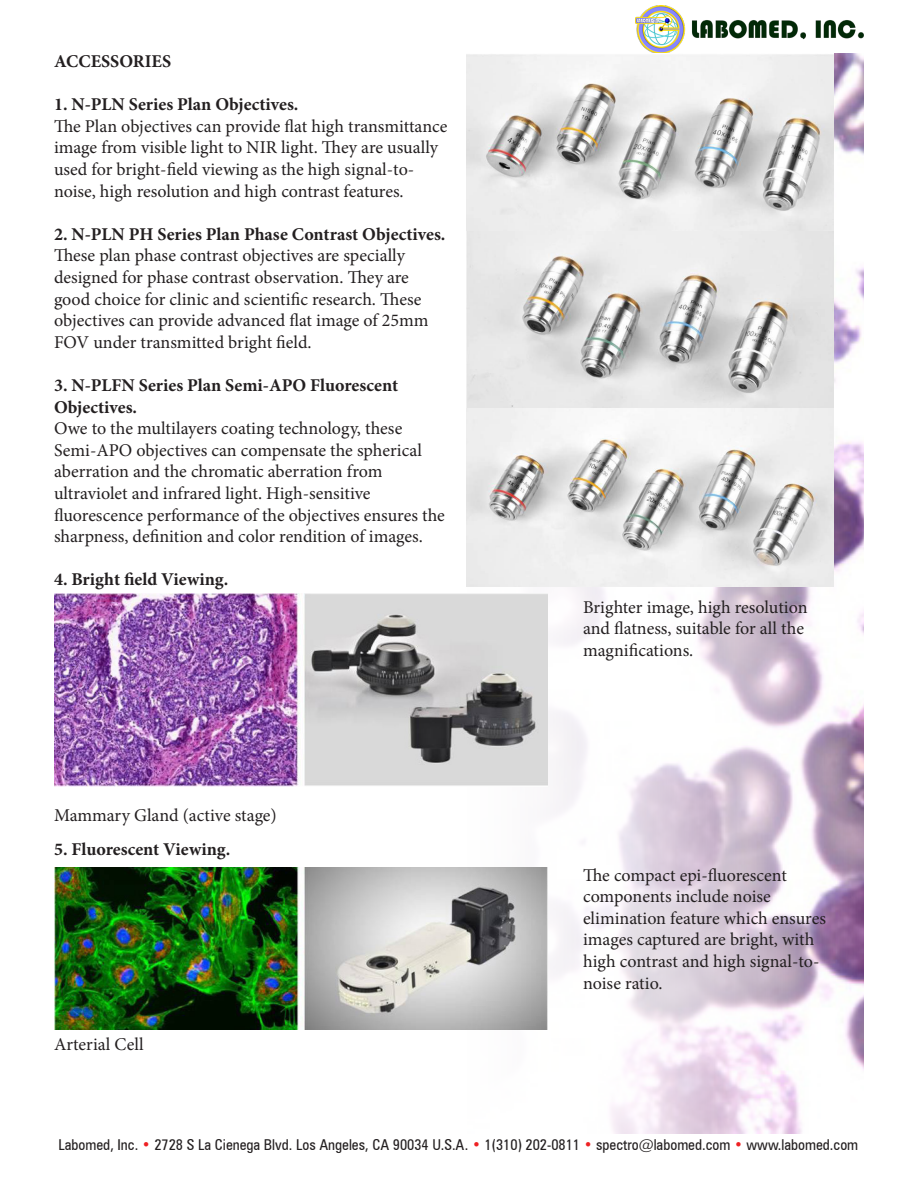
<style>
.page{position:relative;width:918px;height:1188px;background:#fff}
.page>*{position:absolute;margin:0;border:0;box-sizing:border-box;transform-origin:0 0}
.t1{font:18px/21.6px "Minion Pro";color:#231f20}
.t2{font:700 18px/21.6px "Minion Pro";color:#231f20}
.t3{font:condensed 15px "Zurich BT";color:#231f20}
.s1{color:#ee2123}
</style>
<div class="page">
<img style="left:635px;top:6px;width:229px;height:48px">
<img style="left:450px;top:54px;width:414px;height:1080px">
<img style="left:466px;top:54px;width:367px;height:532px">
<img style="left:54px;top:594px;width:493px;height:193px">
<img style="left:54px;top:867px;width:493px;height:163px">
<p class="t2" style="left:54px;top:50px;width:119px">ACCESSORIES</p>
<p class="t2" style="left:54px;top:94px;width:246px">1. N-PLN Series Plan Objectives.</p>
<p class="t1" style="left:54px;top:115px;width:395px">The Plan objectives can provide flat high transmittance image from visible light to NIR light. They are usually used for bright-field viewing as the high signal-to&shy;noise, high resolution and high contrast features.</p>
<p class="t2" style="left:54px;top:223px;width:393px">2. N-PLN PH Series Plan Phase Contrast Objectives.</p>
<p class="t1" style="left:54px;top:245px;width:376px">These plan phase contrast objectives are specially designed for phase contrast observation. They are good choice for clinic and scientific research. These objectives can provide advanced flat image of 25mm FOV under transmitted bright field.</p>
<p class="t2" style="left:54px;top:374px;width:346px">3. N-PLFN Series Plan Semi-APO Fluorescent<br>Objectives.</p>
<p class="t1" style="left:54px;top:418px;width:392px">Owe to the multilayers coating technology, these Semi-APO objectives can compensate the spherical aberration and the chromatic aberration from ultraviolet and infrared light. High-sensitive fluorescence performance of the objectives ensures the sharpness, definition and color rendition of images.</p>
<p class="t2" style="left:54px;top:569px;width:176px">4. Bright field Viewing.</p>
<p class="t1" style="left:54px;top:805px;width:224px">Mammary Gland (active stage)</p>
<p class="t2" style="left:54px;top:839px;width:178px">5. Fluorescent Viewing.</p>
<p class="t1" style="left:54px;top:1033px;width:91px">Arterial Cell</p>
<p class="t1" style="left:583px;top:596px;width:226px">Brighter image, high resolution and flatness, suitable for all the magnifications.</p>
<p class="t1" style="left:583px;top:864px;width:244px">The compact epi-fluorescent components include noise elimination feature which ensures images captured are bright, with high contrast and high signal-to&shy;noise ratio.</p>
<p class="t3" style="left:59px;top:1136px;width:801px">Labomed, Inc. <span class="s1">•</span> 2728 S La Cienega Blvd. Los Angeles, CA 90034 U.S.A. <span class="s1">•</span> 1(310) 202-0811 <span class="s1">•</span> spectro@labomed.com <span class="s1">•</span> www.labomed.com</p>
</div>
